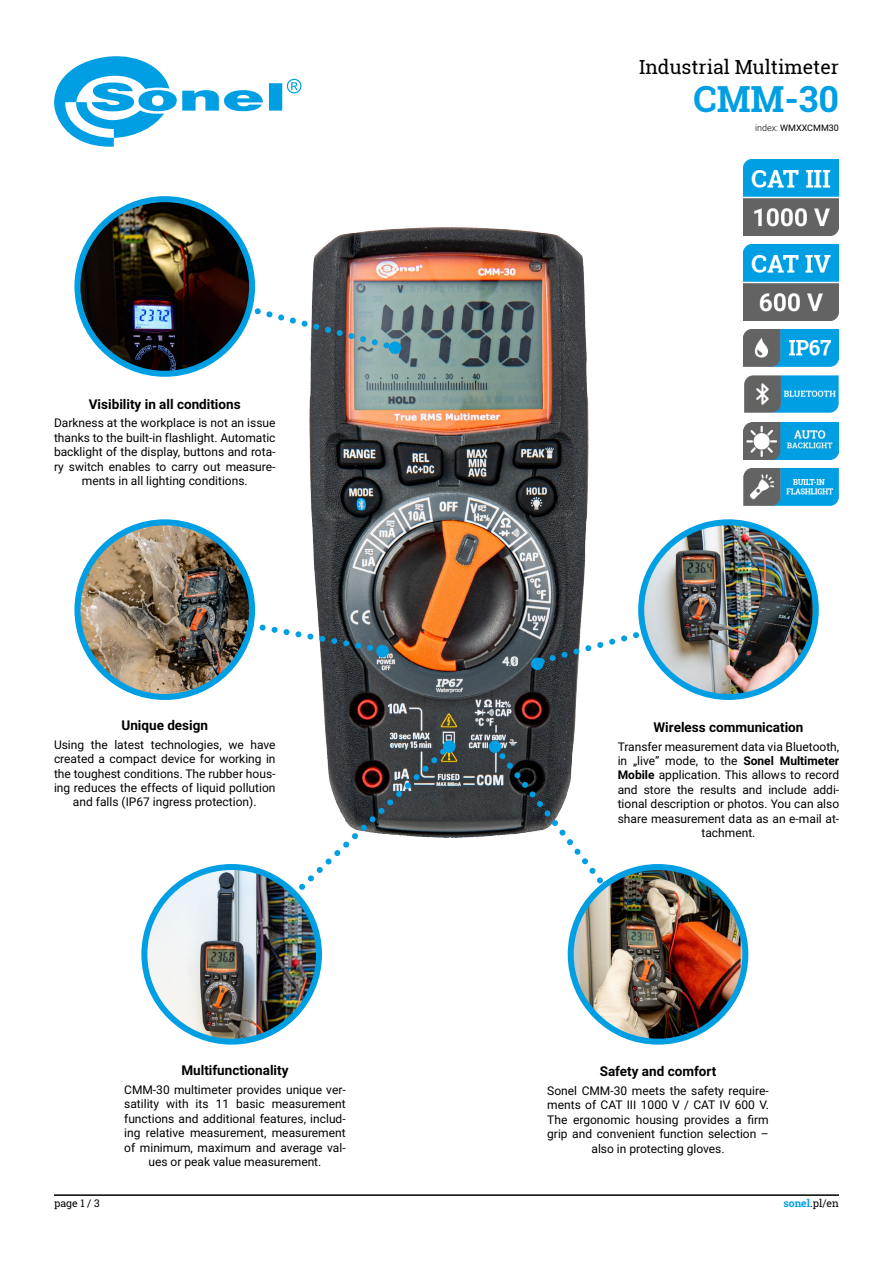
<style>
.page{position:relative;width:893px;height:1263px;background:#fff}
.page>*{position:absolute;margin:0;border:0;box-sizing:border-box;transform-origin:0 0}
.t1{font:700 36px "Roboto Slab";color:#009fe3}
.t2{font:19.5px "Roboto Slab";color:#000}
.t3{font:700 13.5px "Roboto";color:#000}
.t4{font:12px/14.4px "Roboto";color:#000;text-align:center}
.t5{font:10.5px "Roboto Slab";color:#000}
.t6{font:9px "Roboto";color:#000}
.s1{font-weight:300}
.s2{font-weight:700}
.s3{font-weight:700;color:#009fe3}
</style>
<div class="page">
<hr style="left:54px;top:1194px;width:785px;height:2px;background:#000">
<svg style="left:54px;top:56px;width:247px;height:91px"></svg>
<img style="left:309px;top:227px;width:280px;height:611px">
<div style="left:531px;top:657px;width:12px;height:13px;background:#009fe3;border-radius:50%"></div>
<div style="left:489px;top:740px;width:12px;height:13px;background:#009fe3;border-radius:50%"></div>
<svg style="left:443px;top:740px;width:13px;height:13px"></svg>
<div style="left:389px;top:341px;width:12px;height:13px;background:#009fe3;border-radius:50%"></div>
<svg style="left:541px;top:604px;width:119px;height:61px"></svg>
<svg style="left:241px;top:741px;width:212px;height:204px"></svg>
<img style="left:743px;top:160px;width:96px;height:75px">
<img style="left:743px;top:245px;width:96px;height:75px">
<img style="left:744px;top:329px;width:94px;height:37px">
<img style="left:744px;top:376px;width:94px;height:37px">
<img style="left:744px;top:469px;width:94px;height:37px">
<svg style="left:240px;top:605px;width:141px;height:50px"></svg>
<svg style="left:221px;top:282px;width:176px;height:72px"></svg>
<svg style="left:494px;top:744px;width:155px;height:214px"></svg>
<div style="left:376px;top:645px;width:13px;height:12px;background:#009fe3;border-radius:50%"></div>
<img style="left:77px;top:522px;width:175px;height:175px;border-radius:87px">
<div style="left:74px;top:519px;width:181px;height:181px;border:6px solid #009fe3;border-radius:50%"></div>
<img style="left:77px;top:199px;width:175px;height:175px;border-radius:87px">
<div style="left:74px;top:196px;width:181px;height:181px;border:6px solid #009fe3;border-radius:50%"></div>
<img style="left:641px;top:522px;width:175px;height:175px;border-radius:87px">
<div style="left:638px;top:519px;width:181px;height:181px;border:6px solid #009fe3;border-radius:50%"></div>
<img style="left:580px;top:867px;width:161px;height:174px">
<div style="left:568px;top:864px;width:180px;height:181px;border:6px solid #009fe3;border-radius:50%"></div>
<img style="left:144px;top:867px;width:175px;height:175px;border-radius:87px">
<div style="left:141px;top:864px;width:181px;height:181px;border:6px solid #009fe3;border-radius:50%"></div>
<img style="left:744px;top:422px;width:95px;height:37px">
<p class="t3" style="left:89px;top:394px;width:153px">Visibility in all conditions</p>
<p class="t4" style="left:54px;top:415px;width:223px">Darkness at the workplace is not an issue thanks to the built-in flashlight. Automatic backlight of the display, buttons and rota&shy;ry switch enables to carry out measure&shy;ments in all lighting conditions.</p>
<p class="t3" style="left:121px;top:716px;width:88px">Unique design</p>
<p class="t4" style="left:54px;top:737px;width:223px">Using the latest technologies, we have created a compact device for working in the toughest conditions. The rubber hous&shy;ing reduces the effects of liquid pollution and falls (IP67 ingress protection).</p>
<p class="t3" style="left:181px;top:1061px;width:109px">Multifunctionality</p>
<p class="t4" style="left:124px;top:1082px;width:223px">CMM-30 multimeter provides unique ver&shy;satility with its 11 basic measurement functions and additional features, includ&shy;ing relative measurement, measurement of minimum, maximum and average val&shy;ues or peak value measurement.</p>
<h2 class="t2" style="left:639px;top:54px;width:201px">Industrial Multimeter</h2>
<h1 class="t1" style="left:693px;top:74px;width:147px">CMM-30</h1>
<p class="t6" style="left:755px;top:122px;width:85px"><span class="s1">index:</span> WMXXCMM30</p>
<p class="t3" style="left:653px;top:718px;width:151px">Wireless communication</p>
<p class="t4" style="left:618px;top:739px;width:223px">Transfer measurement data via Bluetooth, in „live” mode, to the <span class="s2">Sonel Multimeter Mobile</span> application. This allows to record and store the results and include addi&shy;tional description or photos. You can also share measurement data as an e-mail at&shy;tachment.</p>
<p class="t3" style="left:600px;top:1062px;width:118px">Safety and comfort</p>
<p class="t4" style="left:547px;top:1083px;width:223px">Sonel CMM-30 meets the safety require&shy;ments of CAT III 1000 V / CAT IV 600 V.<br>The ergonomic housing provides a firm grip and convenient function selection – also in protecting gloves.</p>
<p class="t5" style="left:54px;top:1196px;width:47px">page 1 / 3</p>
<p class="t5" style="left:783px;top:1196px;width:57px"><span class="s3">sonel</span>.pl/en</p>
</div>
